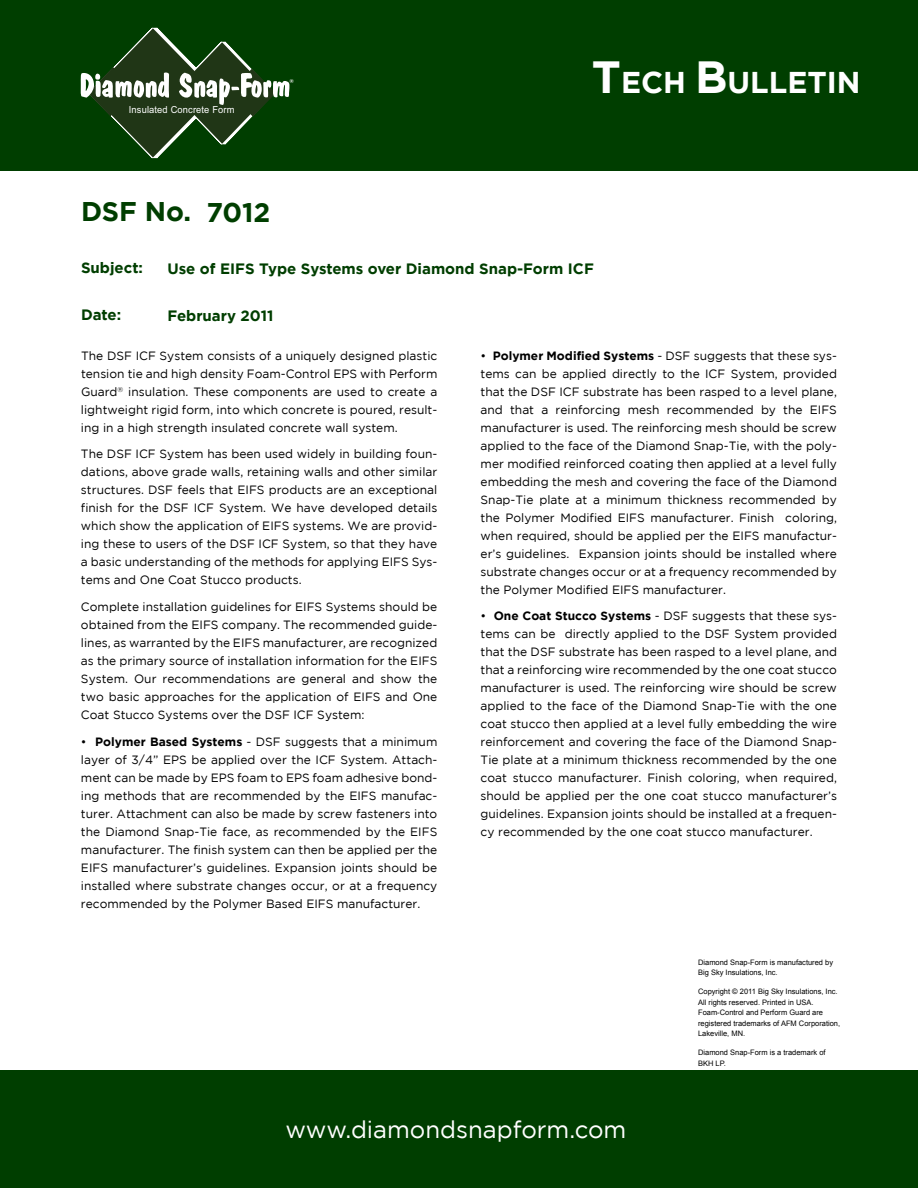
<style>
.page{position:relative;width:918px;height:1188px;background:#fff}
.page>*{position:absolute;margin:0;border:0;box-sizing:border-box;transform-origin:0 0}
.t1{font:700 30px "Gotham";color:#fff}
.t2{font:700 27px "Gotham";letter-spacing:-.005em;color:#003e00}
.t3{font:24px "Gotham";color:#fff}
.t4{font:700 15px "Gotham";color:#003e00}
.t5{font:12px/18px "Gotham";color:#000;text-align:justify}
.t6{font:9.75px "Arial";letter-spacing:.015em;color:#fff;scale:.96 1}
.t7{font:7.5px/10.5px "Arial";color:#000}
.t8{font:700 5.55px "Gotham";color:#fff;scale:.96 1}
.s1{font-size:45px}
.s2{font-weight:700}
</style>
<div class="page">
<div style="left:0;top:1070px;width:918px;height:118px;background:#003e00"></div>
<div style="left:0;top:0;width:918px;height:170px;background:#003e00"></div>
<svg style="left:81px;top:28px;width:208px;height:130px"></svg>
<p class="t6" style="left:129px;top:103px;width:112px">Insulated Concrete Form</p>
<p class="t8" style="left:290px;top:78px;width:6px">®</p>
<h2 class="t2" style="left:81px;top:196px;width:112px">DSF No.</h2>
<h2 class="t2" style="left:206px;top:197px;width:65px">7012</h2>
<h1 class="t1" style="left:592px;top:65px;width:270px"><span class="s1">T</span>ECH <span class="s1">B</span>ulletin</h1>
<p class="t4" style="left:81px;top:259px;width:64px">Subject:</p>
<p class="t4" style="left:81px;top:306px;width:42px">Date:</p>
<p class="t4" style="left:167px;top:260px;width:428px">Use of EI FS Type Systems over Diamond Snap-Form I CF</p>
<p class="t4" style="left:167px;top:307px;width:108px">February 2011</p>
<p class="t5" style="left:81px;top:346px;width:358px">The DSF ICF System consists of a uniquely designed plastic tension tie and high density Foam-Control EPS with Perform Guard<sup>®</sup> insulation. These components are used to create a lightweight rigid form, into which concrete is poured, result&shy;ing in a high strength insulated concrete wall system.</p>
<p class="t5" style="left:81px;top:445px;width:358px">The DSF ICF System has been used widely in building foun&shy;dations, above grade walls, retaining walls and other similar structures. DSF feels that EIFS products are an exceptional finish for the DSF ICF System. We have developed details which show the application of EIFS systems. We are provid&shy;ing these to users of the DSF ICF System, so that they have a basic understanding of the methods for applying EIFS Sys&shy;tems and One Coat Stucco products.</p>
<p class="t5" style="left:81px;top:598px;width:358px">Complete installation guidelines for EIFS Systems should be obtained from the EIFS company. The recommended guide&shy;lines, as warranted by the EIFS manufacturer, are recognized as the primary source of installation information for the EIFS System. Our recommendations are general and show the two basic approaches for the application of EIFS and One Coat Stucco Systems over the DSF ICF System:</p>
<p class="t5" style="left:81px;top:732px;width:358px">• <span class="s2">Polymer Based Systems</span> - DSF suggests that a minimum layer of 3/4” EPS be applied over the ICF System. Attach&shy;ment can be made by EPS foam to EPS foam adhesive bond&shy;ing methods that are recommended by the EIFS manufac&shy;turer. Attachment can also be made by screw fasteners into the Diamond Snap-Tie face, as recommended by the EIFS manufacturer. The finish system can then be applied per the EIFS manufacturer’s guidelines. Expansion joints should be installed where substrate changes occur, or at a frequency recommended by the Polymer Based EIFS manufacturer.</p>
<p class="t5" style="left:481px;top:346px;width:358px">• <span class="s2">Polymer Modified Systems</span> - DSF suggests that these sys&shy;tems can be applied directly to the ICF System, provided that the DSF ICF substrate has been rasped to a level plane, and that a reinforcing mesh recommended by the EIFS manufacturer is used. The reinforcing mesh should be screw applied to the face of the Diamond Snap-Tie, with the poly&shy;mer modified reinforced coating then applied at a level fully embedding the mesh and covering the face of the Diamond Snap-Tie plate at a minimum thickness recommended by the Polymer Modified EIFS manufacturer. Finish coloring, when required, should be applied per the EIFS manufactur&shy;er’s guidelines. Expansion joints should be installed where substrate changes occur or at a frequency recommended by the Polymer Modified EIFS manufacturer.</p>
<p class="t5" style="left:481px;top:607px;width:358px">• <span class="s2">One Coat Stucco Systems</span> - DSF suggests that these sys&shy;tems can be directly applied to the DSF System provided that the DSF substrate has been rasped to a level plane, and that a reinforcing wire recommended by the one coat stucco manufacturer is used. The reinforcing wire should be screw applied to the face of the Diamond Snap-Tie with the one coat stucco then applied at a level fully embedding the wire reinforcement and covering the face of the Diamond Snap-Tie plate at a minimum thickness recommended by the one coat stucco manufacturer. Finish coloring, when required, should be applied per the one coat stucco manufacturer’s guidelines. Expansion joints should be installed at a frequen&shy;cy recommended by the one coat stucco manufacturer.</p>
<p class="t7" style="left:698px;top:957px;width:137px">Diamond Snap-Form is manufactured by<br>Big Sky Insulations, Inc.</p>
<p class="t7" style="left:698px;top:987px;width:144px">Copyright © 2011 Big Sky Insulations, Inc.<br>All rights reserved. Printed in USA.<br>Foam-Control and Perform Guard are registered trademarks of AFM Corporation, Lakeville, MN.</p>
<p class="t7" style="left:698px;top:1048px;width:129px">Diamond Snap-Form is a trademark of<br>BKH LP.</p>
<h3 class="t3" style="left:286px;top:1116px;width:342px">www.diamondsnapform.com</h3>
</div>
